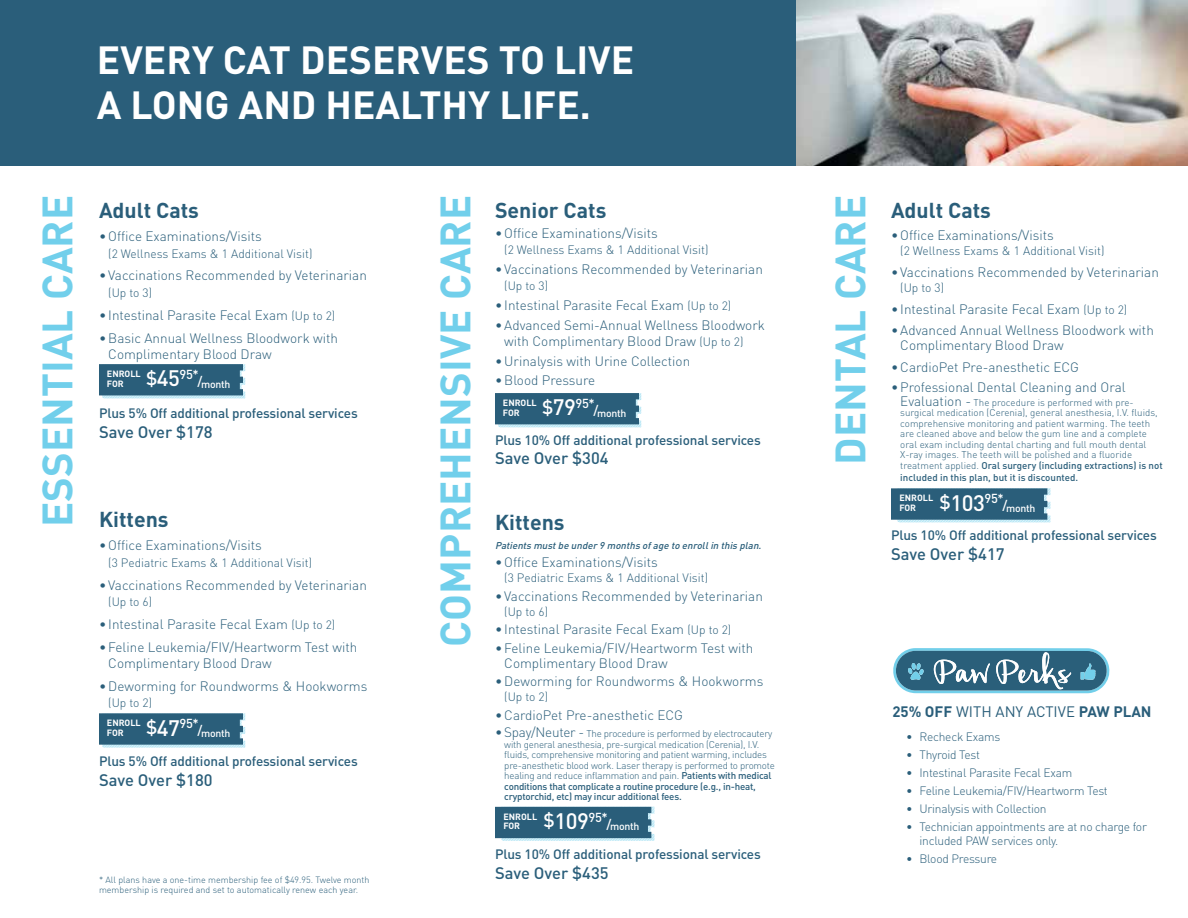
<style>
.page{position:relative;width:1188px;height:918px;background:#fff}
.page>*{position:absolute;margin:0;border:0;box-sizing:border-box;transform-origin:0 0}
.t1{font:700 41.85px "DIN";color:#71cfeb}
.t2{font:700 38.85px/44.5px "DIN";color:#fff}
.t3{font:500 22.2px "DIN";letter-spacing:-.02em;color:#fff}
.t4{font:700 21.3px "DIN";color:#2a5e7a}
.t5{font:500 16.5px "DIN";color:#2a5e7a}
.t6{font:700 15px "DIN";color:#2a5e7a}
.t7{font:300 13.5px/16.2px "DIN";color:#2a5e7a}
.t8{font:500 13.5px "DIN";letter-spacing:-.01em;color:#2a5e7a}
.t9{font:300 12px/14.4px "DIN";letter-spacing:-.02em;color:#2a5e7a}
.t10{font:300 12px "DIN";color:#2a5e7a}
.t11{font:500 10.5px "DIN";letter-spacing:-.025em;color:#fff}
.t12{font:300 9.75px/10.5px "DIN";letter-spacing:-.02em;color:#2a5e7a}
.t13{font:300 9.75px/10.5px "DIN";color:#2a5e7a}
.t14{font:italic 500 9.75px "DIN";color:#2a5e7a}
.t15{font:500 9.75px "DIN";color:#2a5e7a}
.t16{font:300 9px/10.5px "DIN";color:#2a5e7a}
.t17{font:700 9px/9.4px "DIN";color:#fff}
.s1{font-size:12px}
.s2{font-weight:500;font-size:22.2px}
.s3{font-size:12.9px}
.s4{font-size:13.5px}
.s5{font-weight:500}
.s6{font-size:18.6px}
.s7{font-weight:400}
</style>
<div class="page">
<svg style="left:495px;top:807px;width:160px;height:34px;background:#3c6e88"></svg>
<div style="left:0;top:0;width:796px;height:166px;background:#2a5e7a"></div>
<svg style="left:893px;top:648px;width:217px;height:45px;background:#598aa1"></svg>
<img style="left:796px;top:0;width:392px;height:166px">
<svg style="left:99px;top:364px;width:147px;height:34px;background:#3b6d87"></svg>
<svg style="left:99px;top:713px;width:147px;height:35px;background:#40718a"></svg>
<svg style="left:495px;top:393px;width:147px;height:34px;background:#3b6d87"></svg>
<svg style="left:891px;top:488px;width:160px;height:34px;background:#3b6d87"></svg>
<h2 class="t2" style="left:97px;top:36px;width:539px">EVERY CAT DESERVES TO LIVE<br>A LONG AND HEALTHY LIFE.</h2>
<h1 class="t1" style="left:30px;top:527px;width:333px;rotate:-90deg">ESSENTIAL CARE</h1>
<h1 class="t1" style="left:428px;top:647px;width:453px;rotate:-90deg">COMPREHENSIVE CARE</h1>
<h1 class="t1" style="left:823px;top:465px;width:271px;rotate:-90deg">DENTAL CARE</h1>
<h3 class="t4" style="left:99px;top:197px;width:102px">Adult Cats</h3>
<p class="t7" style="left:99px;top:228px;width:164px">•Office Examinations/Visits</p>
<p class="t10" style="left:108px;top:246px;width:206px">(2 Wellness Exams &amp; 1 Additional Visit)</p>
<p class="t7" style="left:99px;top:267px;width:269px">• Vaccinations Recommended by Veterinarian</p>
<p class="t9" style="left:108px;top:285px;width:45px">(Up to 3)</p>
<p class="t7" style="left:99px;top:307px;width:238px">• Intestinal Parasite Fecal Exam <span class="s1">(Up to 2)</span></p>
<p class="t7" style="left:108px;top:329px;width:231px;text-indent:-9px">•Basic Annual Wellness Bloodwork with<br>Complimentary Blood Draw</p>
<h3 class="t4" style="left:495px;top:197px;width:113px">Senior Cats</h3>
<p class="t7" style="left:495px;top:225px;width:164px">•Office Examinations/Visits</p>
<p class="t10" style="left:504px;top:243px;width:206px">(2 Wellness Exams &amp; 1 Additional Visit)</p>
<p class="t7" style="left:495px;top:261px;width:269px">• Vaccinations Recommended by Veterinarian</p>
<p class="t9" style="left:504px;top:279px;width:45px">(Up to 3)</p>
<p class="t7" style="left:495px;top:297px;width:238px">• Intestinal Parasite Fecal Exam <span class="s1">(Up to 2)</span></p>
<p class="t7" style="left:504px;top:317px;width:262px;text-indent:-9px">•Advanced Semi-Annual Wellness Bloodwork with Complimentary Blood Draw <span class="s1">(Up to 2)</span></p>
<p class="t7" style="left:495px;top:352px;width:197px">•Urinalysis with Urine Collection</p>
<p class="t7" style="left:495px;top:372px;width:102px">•Blood Pressure</p>
<p class="t17" style="left:107px;top:369px;width:93px">ENROLL<br>FOR <sup>$</sup><span class="s2">45</span><sup>95*</sup></p>
<p class="t11" style="left:198px;top:377px;width:34px"><span class="s3">/</span>month</p>
<p class="t17" style="left:503px;top:398px;width:93px">ENROLL<br>FOR <sup>$</sup><span class="s2">79</span><sup>95*</sup></p>
<p class="t11" style="left:594px;top:406px;width:34px"><span class="s3">/</span>month</p>
<p class="t8" style="left:99px;top:405px;width:260px">Plus 5% Off additional professional services</p>
<p class="t5" style="left:99px;top:421px;width:115px">Save Over $178</p>
<p class="t8" style="left:495px;top:431px;width:267px">Plus 10% Off additional professional services</p>
<p class="t5" style="left:495px;top:448px;width:115px">Save Over $304</p>
<h3 class="t4" style="left:99px;top:506px;width:71px">Kittens</h3>
<p class="t7" style="left:99px;top:537px;width:164px">•Office Examinations/Visits</p>
<p class="t10" style="left:108px;top:555px;width:205px">(3 Pediatric Exams &amp; 1 Additional Visit)</p>
<p class="t7" style="left:99px;top:576px;width:269px">• Vaccinations Recommended by Veterinarian</p>
<p class="t9" style="left:108px;top:594px;width:45px">(Up to 6)</p>
<p class="t7" style="left:99px;top:616px;width:238px">• Intestinal Parasite Fecal Exam <span class="s1">(Up to 2)</span></p>
<p class="t7" style="left:108px;top:639px;width:251px;text-indent:-9px">• Feline Leukemia/FIV/Heartworm Test with<br>Complimentary Blood Draw</p>
<p class="t7" style="left:99px;top:678px;width:270px">•Deworming for Roundworms &amp; Hookworms</p>
<p class="t9" style="left:108px;top:695px;width:45px">(Up to 2)</p>
<h3 class="t4" style="left:495px;top:509px;width:71px">Kittens</h3>
<p class="t14" style="left:495px;top:539px;width:270px">Patients mustbe under9 months ofage to enrollin this plan.</p>
<p class="t7" style="left:495px;top:554px;width:164px">•Office Examinations/Visits</p>
<p class="t10" style="left:504px;top:571px;width:205px">(3 Pediatric Exams &amp; 1 Additional Visit)</p>
<p class="t7" style="left:495px;top:588px;width:269px">• Vaccinations Recommended by Veterinarian</p>
<p class="t9" style="left:504px;top:604px;width:45px">(Up to 6)</p>
<p class="t7" style="left:495px;top:621px;width:238px">• Intestinal Parasite Fecal Exam <span class="s1">(Up to 2)</span></p>
<p class="t7" style="left:504px;top:640px;width:251px;line-height:15px;text-indent:-9px">•Feline Leukemia/FIV/Heartworm Test with<br>Complimentary Blood Draw</p>
<p class="t7" style="left:495px;top:673px;width:270px">•Deworming for Roundworms &amp; Hookworms</p>
<p class="t9" style="left:504px;top:690px;width:45px">(Up to 2)</p>
<p class="t7" style="left:495px;top:707px;width:190px">•CardioPet Pre-anesthetic ECG</p>
<p class="t12" style="left:504px;top:728px;width:272px;text-indent:-9px"><span class="s4">• Spay/Neuter -</span> The procedure is performed by electrocautery with general anesthesia, pre-surgical medication (Cerenia), I.V. fluids, comprehensive monitoring and patient warming, includes pre-anesthetic blood work. Laser therapy is performed to promote healing and reduce inflammation and pain. <span class="s5">Patients with medical conditions that complicate a routine procedure (e.g., in-heat, cryptorchid, etc) may incur additional fees.</span></p>
<p class="t17" style="left:107px;top:718px;width:93px">ENROLL<br>FOR <sup>$</sup><span class="s2">47</span><sup>95*</sup></p>
<p class="t11" style="left:198px;top:726px;width:34px"><span class="s3">/</span>month</p>
<p class="t8" style="left:99px;top:753px;width:260px">Plus 5% Off additional professional services</p>
<p class="t5" style="left:99px;top:770px;width:115px">Save Over $180</p>
<p class="t16" style="left:99px;top:874px;width:272px">* All plans have a one-time membership fee of $49.95. Twelve month membership is required and set to automatically renew each year.</p>
<p class="t17" style="left:503px;top:811px;width:35px">ENROLL<br>FOR</p>
<h3 class="t3" style="left:544px;top:807px;width:66px"><span class="s6">$</span>109<sup>95*</sup></h3>
<p class="t11" style="left:607px;top:820px;width:34px"><span class="s3">/</span>month</p>
<p class="t8" style="left:495px;top:846px;width:267px">Plus 10% Off additional professional services</p>
<p class="t5" style="left:495px;top:863px;width:115px">Save Over $435</p>
<h3 class="t4" style="left:891px;top:197px;width:102px">Adult Cats</h3>
<p class="t7" style="left:891px;top:227px;width:164px">•Office Examinations/Visits</p>
<p class="t10" style="left:900px;top:243px;width:206px">(2 Wellness Exams &amp; 1 Additional Visit)</p>
<p class="t7" style="left:891px;top:264px;width:269px">• Vaccinations Recommended by Veterinarian</p>
<p class="t9" style="left:900px;top:280px;width:45px">(Up to 3)</p>
<p class="t7" style="left:891px;top:301px;width:238px">• Intestinal Parasite Fecal Exam <span class="s1">(Up to 2)</span></p>
<p class="t7" style="left:900px;top:323px;width:255px;line-height:15px;text-indent:-9px">•Advanced Annual Wellness Bloodwork with<br>Complimentary Blood Draw</p>
<p class="t7" style="left:891px;top:359px;width:190px">•CardioPet Pre-anesthetic ECG</p>
<p class="t7" style="left:891px;top:379px;width:236px">•Professional Dental Cleaning and Oral</p>
<p class="t13" style="left:900px;top:397px;width:264px"><span class="s4">Evaluation -</span> The procedure is performed with pre&shy;surgical medication (Cerenia), general anesthesia, I.V. fluids, comprehensive monitoring and patient warming. The teeth are cleaned above and below the gum line and a complete oral exam including dental charting and full mouth dental X-ray images. The teeth will be polished and a fluoride treatment applied. <span class="s5">Oral surgery (including extractions) is not</span></p>
<p class="t15" style="left:900px;top:471px;width:179px">included in this plan, but it is discounted.</p>
<p class="t17" style="left:899px;top:493px;width:35px">ENROLL<br>FOR</p>
<h3 class="t3" style="left:940px;top:488px;width:66px"><span class="s6">$</span>103<sup>95*</sup></h3>
<p class="t11" style="left:1003px;top:501px;width:34px"><span class="s3">/</span>month</p>
<p class="t8" style="left:891px;top:527px;width:267px">Plus 10% Off additional professional services</p>
<p class="t5" style="left:891px;top:544px;width:115px">Save Over $417</p>
<p class="t6" style="left:892px;top:701px;width:261px">25% OFF <span class="s7">WITH ANY ACTIVE</span> PAW PLAN</p>
<p class="t9" style="left:906px;top:730px;width:96px">• Recheck Exams</p>
<p class="t9" style="left:906px;top:748px;width:75px">• Thyroid Test</p>
<p class="t9" style="left:906px;top:766px;width:168px">• Intestinal Parasite Fecal Exam</p>
<p class="t9" style="left:906px;top:783px;width:203px">• Feline Leukemia/FIV/Heartworm Test</p>
<p class="t9" style="left:906px;top:801px;width:142px">• Urinalysis with Collection</p>
<p class="t9" style="left:920px;top:819px;width:229px;text-indent:-14px">• Technician appointments are at no charge for included PAW services only.</p>
<p class="t9" style="left:906px;top:852px;width:93px">• Blood Pressure</p>
</div>
